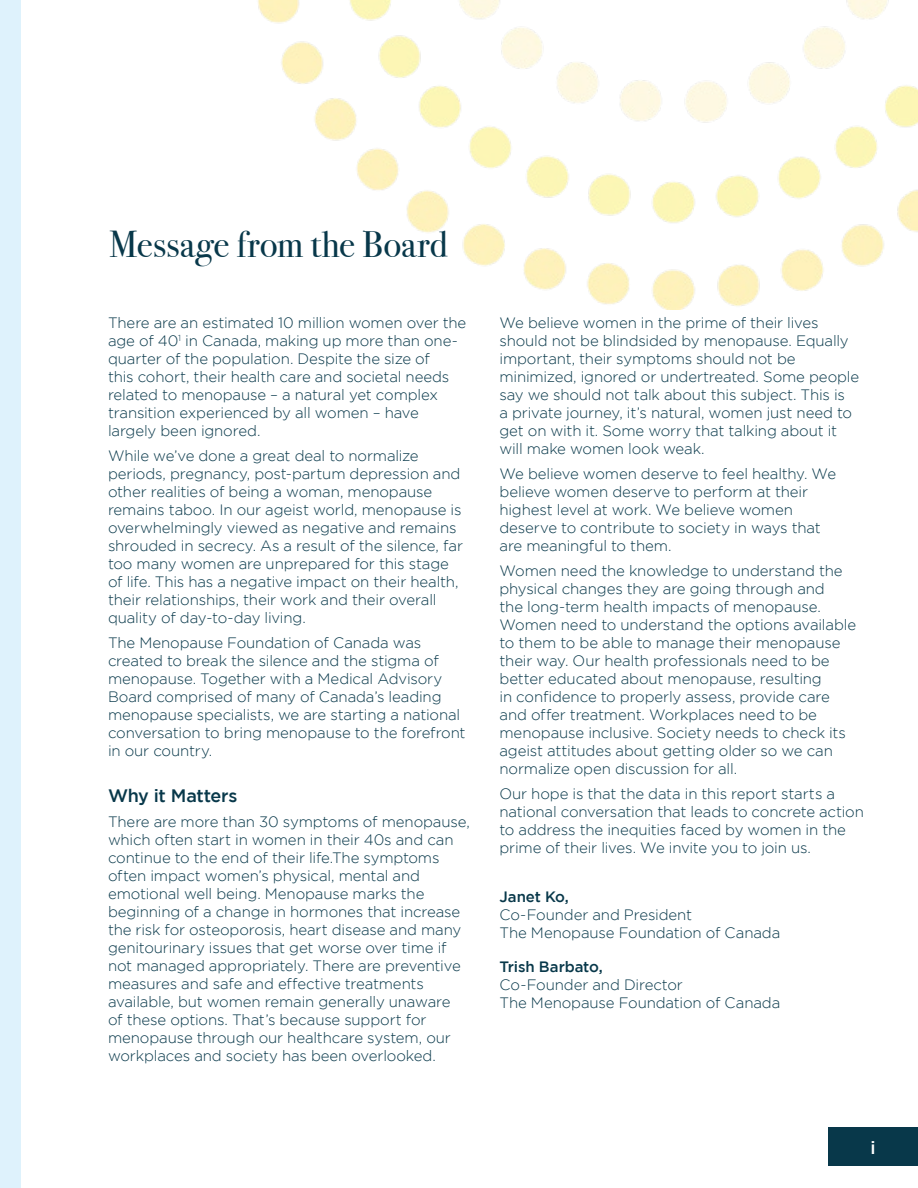
<style>
.page{position:relative;width:918px;height:1188px;background:#fff}
.page>*{position:absolute;margin:0;border:0;box-sizing:border-box;transform-origin:0 0}
.t1{font:37.5px "Bodoni Svty Two ITCTT";letter-spacing:-.005em;color:#08384a}
.t2{font:500 18px "Gotham";letter-spacing:-.02em;color:#08384a}
.t3{font:500 18px "Gotham";color:#fff}
.t4{font:300 15px/18px "Gotham";letter-spacing:-.01em;color:#08384a}
.t5{font:500 15px "Gotham";letter-spacing:-.005em;color:#08384a}
</style>
<div class="page">
<img style="left:258px;top:0;width:660px;height:309px">
<div style="left:0;top:0;width:20px;height:1188px;background:#def2fc"></div>
<div style="left:828px;top:1128px;width:90px;height:38px;background:#08384a"></div>
<h1 class="t1" style="left:109px;top:213px;width:340px">Message from the Board</h1>
<p class="t4" style="left:108px;top:314px;width:360px">There are an estimated 10 million women over the age of 40<sup>1</sup> in Canada, making up more than one&shy;quarter of the population. Despite the size of<br>this cohort, their health care and societal needs related to menopause – a natural yet complex transition experienced by all women – have largely been ignored.</p>
<p class="t4" style="left:108px;top:447px;width:357px">While we’ve done a great deal to normalize periods, pregnancy, post-partum depression and other realities of being a woman, menopause remains taboo. In our ageist world, menopause is overwhelmingly viewed as negative and remains shrouded in secrecy. As a result of the silence, far too many women are unprepared for this stage of life. This has a negative impact on their health, their relationships, their work and their overall quality of day-to-day living.</p>
<p class="t4" style="left:108px;top:633px;width:359px">The Menopause Foundation of Canada was created to break the silence and the stigma of menopause. Together with a Medical Advisory Board comprised of many of Canada’s leading menopause specialists, we are starting a national conversation to bring menopause to the forefront in our country.</p>
<p class="t2" style="left:108px;top:786px;width:131px">Why it Matters</p>
<p class="t4" style="left:108px;top:813px;width:363px">There are more than 30 symptoms of menopause, which often start in women in their 40s and can continue to the end of their life.The symptoms often impact women’s physical, mental and emotional well being. Menopause marks the beginning of a change in hormones that increase the risk for osteoporosis, heart disease and many genitourinary issues that get worse over time if not managed appropriately. There are preventive measures and safe and effective treatments available, but women remain generally unaware<br>of these options. That’s because support for menopause through our healthcare system, our workplaces and society has been overlooked.</p>
<p class="t4" style="left:500px;top:314px;width:361px">We believe women in the prime of their lives should not be blindsided by menopause. Equally important, their symptoms should not be minimized, ignored or undertreated. Some people say we should not talk about this subject. This is<br>a private journey, it’s natural, women just need to get on with it. Some worry that talking about it will make women look weak.</p>
<p class="t4" style="left:500px;top:465px;width:338px">We believe women deserve to feel healthy. We believe women deserve to perform at their highest level at work. We believe women deserve to contribute to society in ways that are meaningful to them.</p>
<p class="t4" style="left:500px;top:561px;width:358px">Women need the knowledge to understand the physical changes they are going through and<br>the long-term health impacts of menopause.<br>Women need to understand the options available to them to be able to manage their menopause their way. Our health professionals need to be better educated about menopause, resulting<br>in confidence to properly assess, provide care and offer treatment. Workplaces need to be menopause inclusive. Society needs to check its ageist attitudes about getting older so we can normalize open discussion for all.</p>
<p class="t4" style="left:500px;top:784px;width:366px">Our hope is that the data in this report starts a national conversation that leads to concrete action to address the inequities faced by women in the prime of their lives. We invite you to join us.</p>
<p class="t5" style="left:500px;top:888px;width:71px">Janet Ko,</p>
<p class="t4" style="left:500px;top:906px;width:282px">Co-Founder and President<br>The Menopause Foundation of Canada</p>
<p class="t5" style="left:500px;top:958px;width:105px">Trish Barbato,</p>
<p class="t4" style="left:500px;top:975px;width:282px">Co-Founder and Director<br>The Menopause Foundation of Canada</p>
<p class="t3" style="left:871px;top:1137px;width:7px">i</p>
</div>
